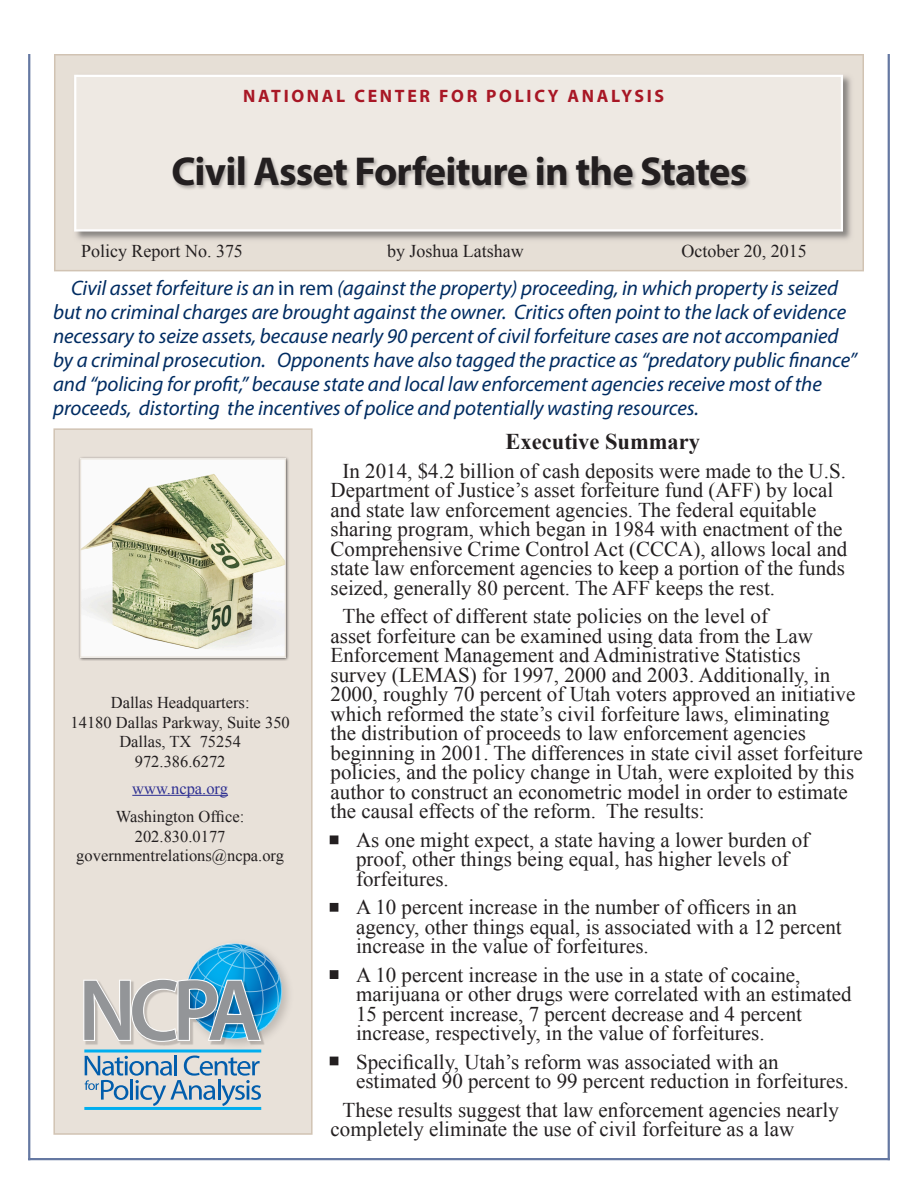
<style>
.page{position:relative;width:918px;height:1188px;background:#fff}
.page>*{position:absolute;margin:0;border:0;box-sizing:border-box;transform-origin:0 0}
.Headline{font:700 40.5px "Myriad Pro";letter-spacing:-.02em;color:#231f20}
.Text_First_Paragraph{font:700 22.5px "Times New Roman";color:#231f20}
.Text_First_Paragraph-2{font:21px/19.5px "Times New Roman";color:#231f20}
.Text_General{font:italic 21px/24px "Myriad Pro";letter-spacing:-.005em;color:#002c62}
.t1{font:18px "Times New Roman";color:#231f20}
.t2{font:700 18px "Myriad Pro";letter-spacing:.15em;color:#a81725}
.Address{font:16.5px "Times New Roman";color:#231f20}
.Address-2{font:16.5px "Times New Roman";color:#2e3092}
.s1{font-style:normal}
</style>
<div class="page">
<svg style="left:54px;top:54px;width:810px;height:217px;fill:#e6dfd6"></svg>
<img style="left:72px;top:72px;width:784px;height:172px">
<div style="left:74px;top:75px;width:769px;height:157px;background:#eee9e3"></div>
<div style="left:53px;top:428px;width:260px;height:707px;background:#e8e1d9;border:2px solid #d1c3b3"></div>
<div style="left:172px;top:155px;width:579px;height:36px;background:#231f20;opacity:.3"></div>
<hr style="left:28px;top:54px;width:2px;height:1106px;background:#6578a2">
<hr style="left:888px;top:54px;width:2px;height:1106px;background:#6578a2">
<hr style="left:28px;top:1158px;width:862px;height:2px;background:#6578a2">
<hr style="left:132px;top:795px;width:96px;height:1px;background:#2e3092">
<div style="left:78px;top:457px;width:212px;height:204px;background:#231f20;opacity:.75"></div>
<img style="left:82px;top:461px;width:202px;height:194px">
<div style="left:80px;top:459px;width:206px;height:198px;border:1px solid #e6dfd6"></div>
<img style="left:179px;top:970px;width:110px;height:83px">
<hr style="left:174px;top:1055px;width:3px;height:20px;background:#015dac">
<svg style="left:85px;top:1056px;width:176px;height:50px"></svg>
<hr style="left:84px;top:1107px;width:177px;height:3px;background:#00aeef">
<hr style="left:84px;top:1050px;width:177px;height:2px;background:#00aeef">
<img style="left:85px;top:1042px;width:181px;height:4px">
<svg style="left:83px;top:943px;width:199px;height:99px"></svg>
<div style="left:330px;top:903px;width:8px;height:8px;background:#231f20"></div>
<div style="left:330px;top:971px;width:8px;height:7px;background:#231f20"></div>
<div style="left:330px;top:970px;width:8px;height:9px;border:1px solid #231f20"></div>
<div style="left:330px;top:1057px;width:8px;height:8px;background:#231f20"></div>
<div style="left:330px;top:836px;width:8px;height:8px;background:#231f20"></div>
<p class="t2" style="left:243px;top:84px;width:422px">NATIONAL CENTER FOR POLICY ANALYSIS</p>
<p class="Headline" style="left:171px;top:144px;width:578px">Civil Asset Forfeiture in the States</p>
<p class="t1" style="left:81px;top:239px;width:163px">Policy Report No. 375</p>
<p class="t1" style="left:387px;top:239px;width:138px">by Joshua Latshaw</p>
<p class="t1" style="left:681px;top:239px;width:127px">October 20, 2015</p>
<p class="Text_General" style="left:53px;top:275px;width:805px;text-indent:18px">Civil asset forfeiture is an <span class="s1">in rem</span> (against the property) proceeding, in which property is seized but no criminal charges are brought against the owner. Critics often point to the lack of evidence necessary to seize assets, because nearly 90 percent of civil forfeiture cases are not accompanied by a criminal prosecution. Opponents have also tagged the practice as “predatory public finance” and “policing for profit,” because state and local law enforcement agencies receive most of the proceeds, distorting the incentives of police and potentially wasting resources.</p>
<p class="Text_First_Paragraph" style="left:506px;top:426px;width:196px">Executive Summary</p>
<p class="Text_First_Paragraph-2" style="left:331px;top:460px;width:518px;text-indent:12px">In 2014, $4.2 billion of cash deposits were made to the U.S.<br>Department of Justice’s asset forfeiture fund (AFF) by local and state law enforcement agencies. The federal equitable sharing program, which began in 1984 with enactment of the Comprehensive Crime Control Act (CCCA), allows local and state law enforcement agencies to keep a portion of the funds seized, generally 80 percent. The AFF keeps the rest.</p>
<p class="Text_First_Paragraph-2" style="left:331px;top:606px;width:534px;text-indent:12px">The effect of different state policies on the level of<br>asset forfeiture can be examined using data from the Law Enforcement Management and Administrative Statistics<br>survey (LEMAS) for 1997, 2000 and 2003. Additionally, in 2000, roughly 70 percent of Utah voters approved an initiative which reformed the state’s civil forfeiture laws, eliminating<br>the distribution of proceeds to law enforcement agencies beginning in 2001. The differences in state civil asset forfeiture policies, and the policy change in Utah, were exploited by this author to construct an econometric model in order to estimate the causal effects of the reform. The results:</p>
<p class="Text_First_Paragraph-2" style="left:356px;top:829px;width:455px;text-indent:-26px">• As one might expect, a state having a lower burden of proof, other things being equal, has higher levels of forfeitures.</p>
<p class="Text_First_Paragraph-2" style="left:356px;top:897px;width:487px;text-indent:-26px">• A 10 percent increase in the number of officers in an agency, other things equal, is associated with a 12 percent increase in the value of forfeitures.</p>
<p class="Text_First_Paragraph-2" style="left:356px;top:964px;width:497px;text-indent:-26px">• A 10 percent increase in the use in a state of cocaine, marijuana or other drugs were correlated with an estimated 15 percent increase, 7 percent decrease and 4 percent increase, respectively, in the value of forfeitures.</p>
<p class="Text_First_Paragraph-2" style="left:356px;top:1051px;width:494px;text-indent:-26px">• Specifically, Utah’s reform was associated with an estimated 90 percent to 99 percent reduction in forfeitures.</p>
<p class="Text_First_Paragraph-2" style="left:331px;top:1099px;width:510px;text-indent:12px">These results suggest that law enforcement agencies nearly completely eliminate the use of civil forfeiture as a law</p>
<p class="Address" style="left:111px;top:691px;width:140px">Dallas Headquarters:</p>
<p class="Address" style="left:71px;top:711px;width:221px">14180 Dallas Parkway, Suite 350</p>
<p class="Address" style="left:119px;top:730px;width:123px">Dallas, TX 75254</p>
<p class="Address" style="left:135px;top:750px;width:92px">972.386.6272</p>
<p class="Address-2" style="left:132px;top:777px;width:97px">www.ncpa.org</p>
<p class="Address" style="left:116px;top:805px;width:130px">Washington Office:</p>
<p class="Address" style="left:135px;top:825px;width:92px">202.830.0177</p>
<p class="Address" style="left:76px;top:844px;width:209px">governmentrelations@ncpa.org</p>
</div>
